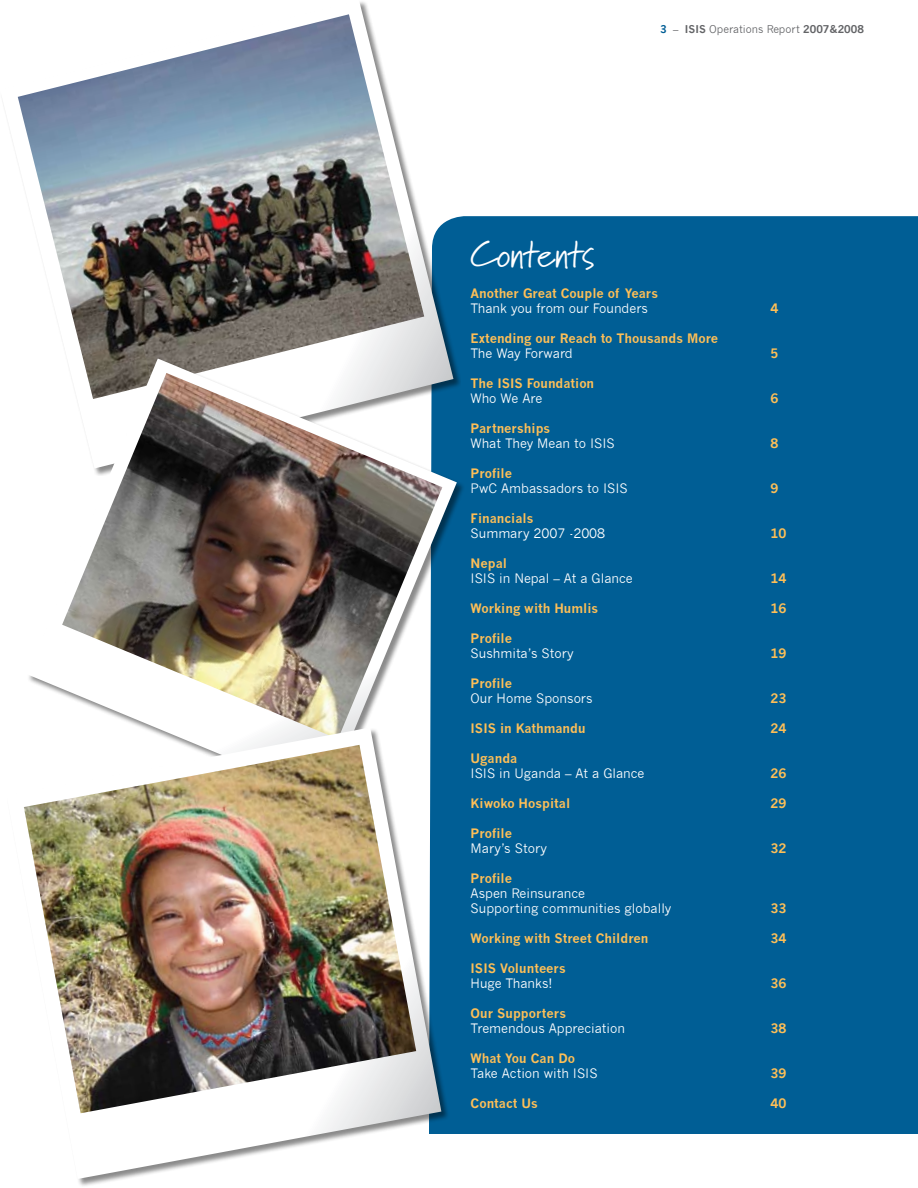
<style>
.page{position:relative;width:918px;height:1188px;background:#fff}
.page>*{position:absolute;margin:0;border:0;box-sizing:border-box;transform-origin:0 0}
.t1{font:37.5px "Marydale";letter-spacing:-.025em;color:#fff}
.t2{font:700 12.75px "News Gothic";color:#febf57}
.t3{font:12.75px/15px "News Gothic";color:#fff}
.t4{font:10.5px "News Gothic";color:#636467}
.s1{font-weight:700;color:#005e95}
.s2{font-weight:700}
</style>
<div class="page">
<div style="left:449px;top:216px;width:469px;height:918px;background:#005e95"></div>
<svg style="left:3px;top:2px;width:450px;height:356px"></svg>
<img style="left:18px;top:14px;width:406px;height:344px">
<svg style="left:29px;top:358px;width:428px;height:440px"></svg>
<img style="left:62px;top:373px;width:380px;height:354px">
<div style="left:6px;top:727px;width:443px;height:460px;background:#000;opacity:.46"></div>
<svg style="left:6px;top:728px;width:435px;height:451px"></svg>
<img style="left:24px;top:745px;width:392px;height:368px">
<p class="t4" style="left:660px;top:23px;width:205px"><span class="s1">3</span> – <span class="s2">ISIS</span> Operations Report <span class="s2">2007&amp;2008</span></p>
<h1 class="t1" style="left:471px;top:232px;width:126px">Contents</h1>
<p class="t2" style="left:471px;top:286px;width:189px">Another Great Couple of Years</p>
<p class="t3" style="left:471px;top:301px;width:179px">Thank you from our Founders</p>
<p class="t2" style="left:771px;top:301px;width:9px">4</p>
<p class="t2" style="left:471px;top:331px;width:249px">Extending our Reach to Thousands More</p>
<p class="t3" style="left:471px;top:346px;width:104px">The Way Forward</p>
<p class="t2" style="left:771px;top:346px;width:9px">5</p>
<p class="t2" style="left:471px;top:376px;width:125px">The ISIS Foundation</p>
<p class="t3" style="left:471px;top:391px;width:73px">Who We Are</p>
<p class="t2" style="left:771px;top:391px;width:9px">6</p>
<p class="t2" style="left:471px;top:421px;width:81px">Partnerships</p>
<p class="t3" style="left:471px;top:436px;width:146px">What They Mean to ISIS</p>
<p class="t2" style="left:771px;top:436px;width:9px">8</p>
<p class="t2" style="left:471px;top:466px;width:43px">Profile</p>
<p class="t3" style="left:471px;top:481px;width:159px">PwC Ambassadors to ISIS</p>
<p class="t2" style="left:771px;top:481px;width:9px">9</p>
<p class="t2" style="left:471px;top:511px;width:64px">Financials</p>
<p class="t3" style="left:471px;top:526px;width:136px">Summary 2007 -2008</p>
<p class="t2" style="left:771px;top:526px;width:17px">10</p>
<p class="t2" style="left:471px;top:556px;width:38px">Nepal</p>
<p class="t3" style="left:471px;top:571px;width:164px">ISIS in Nepal – At a Glance</p>
<p class="t2" style="left:771px;top:571px;width:17px">14</p>
<p class="t2" style="left:471px;top:601px;width:129px">Working with Humlis</p>
<p class="t2" style="left:771px;top:601px;width:17px">16</p>
<p class="t2" style="left:471px;top:631px;width:43px">Profile</p>
<p class="t3" style="left:471px;top:646px;width:105px">Sushmita’s Story</p>
<p class="t2" style="left:771px;top:646px;width:17px">19</p>
<p class="t2" style="left:471px;top:676px;width:43px">Profile</p>
<p class="t3" style="left:471px;top:691px;width:124px">Our Home Sponsors</p>
<p class="t2" style="left:771px;top:691px;width:17px">23</p>
<p class="t2" style="left:471px;top:721px;width:117px">ISIS in Kathmandu</p>
<p class="t2" style="left:771px;top:721px;width:17px">24</p>
<p class="t2" style="left:471px;top:751px;width:48px">Uganda</p>
<p class="t3" style="left:471px;top:766px;width:175px">ISIS in Uganda – At a Glance</p>
<p class="t2" style="left:771px;top:766px;width:17px">26</p>
<p class="t2" style="left:471px;top:796px;width:101px">Kiwoko Hospital</p>
<p class="t2" style="left:771px;top:796px;width:17px">29</p>
<p class="t2" style="left:471px;top:826px;width:43px">Profile</p>
<p class="t3" style="left:471px;top:841px;width:78px">Mary’s Story</p>
<p class="t2" style="left:771px;top:841px;width:17px">32</p>
<p class="t2" style="left:471px;top:871px;width:43px">Profile</p>
<p class="t3" style="left:471px;top:886px;width:202px">Aspen Reinsurance<br>Supporting communities globally</p>
<p class="t2" style="left:771px;top:901px;width:17px">33</p>
<p class="t2" style="left:471px;top:931px;width:179px">Working with Street Children</p>
<p class="t2" style="left:771px;top:931px;width:17px">34</p>
<p class="t2" style="left:471px;top:961px;width:97px">ISIS Volunteers</p>
<p class="t3" style="left:471px;top:976px;width:84px">Huge Thanks!</p>
<p class="t2" style="left:771px;top:976px;width:17px">36</p>
<p class="t2" style="left:471px;top:1006px;width:97px">Our Supporters</p>
<p class="t3" style="left:471px;top:1021px;width:156px">Tremendous Appreciation</p>
<p class="t2" style="left:771px;top:1021px;width:17px">38</p>
<p class="t2" style="left:471px;top:1051px;width:106px">What You Can Do</p>
<p class="t3" style="left:471px;top:1066px;width:129px">Take Action with ISIS</p>
<p class="t2" style="left:771px;top:1066px;width:17px">39</p>
<p class="t2" style="left:471px;top:1096px;width:69px">Contact Us</p>
<p class="t2" style="left:771px;top:1096px;width:17px">40</p>
</div>
